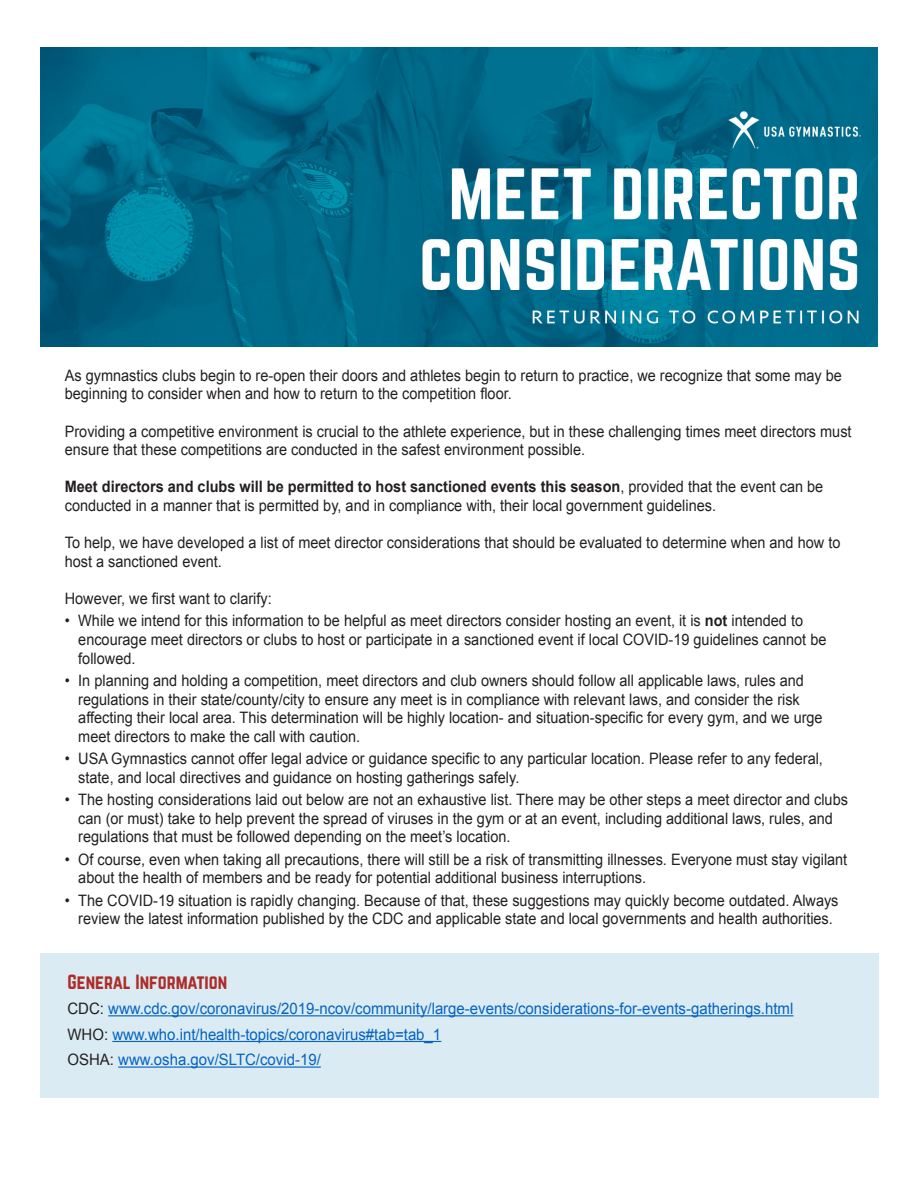
<style>
.page{position:relative;width:918px;height:1188px;background:#fff}
.page>*{position:absolute;margin:0;border:0;box-sizing:border-box;transform-origin:0 0}
.subs{font:18px "Norwester";color:#ae2c28}
.bullets-bod{font:15.75px/18.6px "Arial";color:#231f20;scale:.92 1}
.bod{font:15.75px/18.6px "Arial";color:#231f20;scale:.92 1}
.bullets-tier2{font:15.75px "Arial";color:#0563c1;scale:.95 1}
.s1{font-weight:700}
.s2{color:#231f20}
</style>
<div class="page">
<div style="left:40px;top:954px;width:839px;height:144px;background:#daebf3"></div>
<img style="left:40px;top:48px;width:838px;height:299px">
<hr style="left:108px;top:1015px;width:685px;height:1px;background:#0563c1">
<hr style="left:112px;top:1041px;width:329px;height:1px;background:#0563c1">
<hr style="left:118px;top:1067px;width:203px;height:1px;background:#0563c1">
<p class="bod" style="left:65px;top:366px;width:846px">As gymnastics clubs begin to re-open their doors and athletes begin to return to practice, we recognize that some may be beginning to consider when and how to return to the competition floor.</p>
<p class="bod" style="left:65px;top:422px;width:857px">Providing a competitive environment is crucial to the athlete experience, but in these challenging times meet directors must ensure that these competitions are conducted in the safest environment possible.</p>
<p class="bod" style="left:65px;top:478px;width:826px"><span class="s1">Meet directors and clubs will be permitted to host sanctioned events this season</span>, provided that the event can be conducted in a manner that is permitted by, and in compliance with, their local government guidelines.</p>
<p class="bod" style="left:65px;top:534px;width:845px">To help, we have developed a list of meet director considerations that should be evaluated to determine when and how to host a sanctioned event.</p>
<p class="bod" style="left:65px;top:589px;width:226px">However, we first want to clarify:</p>
<p class="bullets-bod" style="left:78px;top:612px;width:815px;text-indent:-14px">• While we intend for this information to be helpful as meet directors consider hosting an event, it is <span class="s1">not</span> intended to encourage meet directors or clubs to host or participate in a sanctioned event if local COVID-19 guidelines cannot be followed.</p>
<p class="bullets-bod" style="left:78px;top:671px;width:811px;text-indent:-14px">• In planning and holding a competition, meet directors and club owners should follow all applicable laws, rules and regulations in their state/county/city to ensure any meet is in compliance with relevant laws, and consider the risk affecting their local area. This determination will be highly location- and situation-specific for every gym, and we urge meet directors to make the call with caution.</p>
<p class="bullets-bod" style="left:78px;top:750px;width:811px;text-indent:-14px">• USA Gymnastics cannot offer legal advice or guidance specific to any particular location. Please refer to any federal, state, and local directives and guidance on hosting gatherings safely.</p>
<p class="bullets-bod" style="left:78px;top:790px;width:838px;text-indent:-14px">• The hosting considerations laid out below are not an exhaustive list. There may be other steps a meet director and clubs can (or must) take to help prevent the spread of viruses in the gym or at an event, including additional laws, rules, and regulations that must be followed depending on the meet’s location.</p>
<p class="bullets-bod" style="left:78px;top:850px;width:837px;text-indent:-14px">• Of course, even when taking all precautions, there will still be a risk of transmitting illnesses. Everyone must stay vigilant about the health of members and be ready for potential additional business interruptions.</p>
<p class="bullets-bod" style="left:65px;top:891px;width:843px;text-align:center">• The COVID-19 situation is rapidly changing. Because of that, these suggestions may quickly become outdated. Always review the latest information published by the CDC and applicable state and local governments and health authorities.</p>
<p class="subs" style="left:68px;top:973px;width:161px">General Information</p>
<p class="bullets-tier2" style="left:68px;top:998px;width:766px"><span class="s2">CDC:</span> www.cdc.gov/coronavirus/2019-ncov/community/large-events/considerations-for-events-gatherings.html</p>
<p class="bullets-tier2" style="left:68px;top:1024px;width:395px"><span class="s2">WHO:</span> www.who.int/health-topics/coronavirus#tab=tab_1</p>
<p class="bullets-tier2" style="left:68px;top:1050px;width:268px"><span class="s2">OSHA:</span> www.osha.gov/SLTC/covid-19/</p>
</div>
